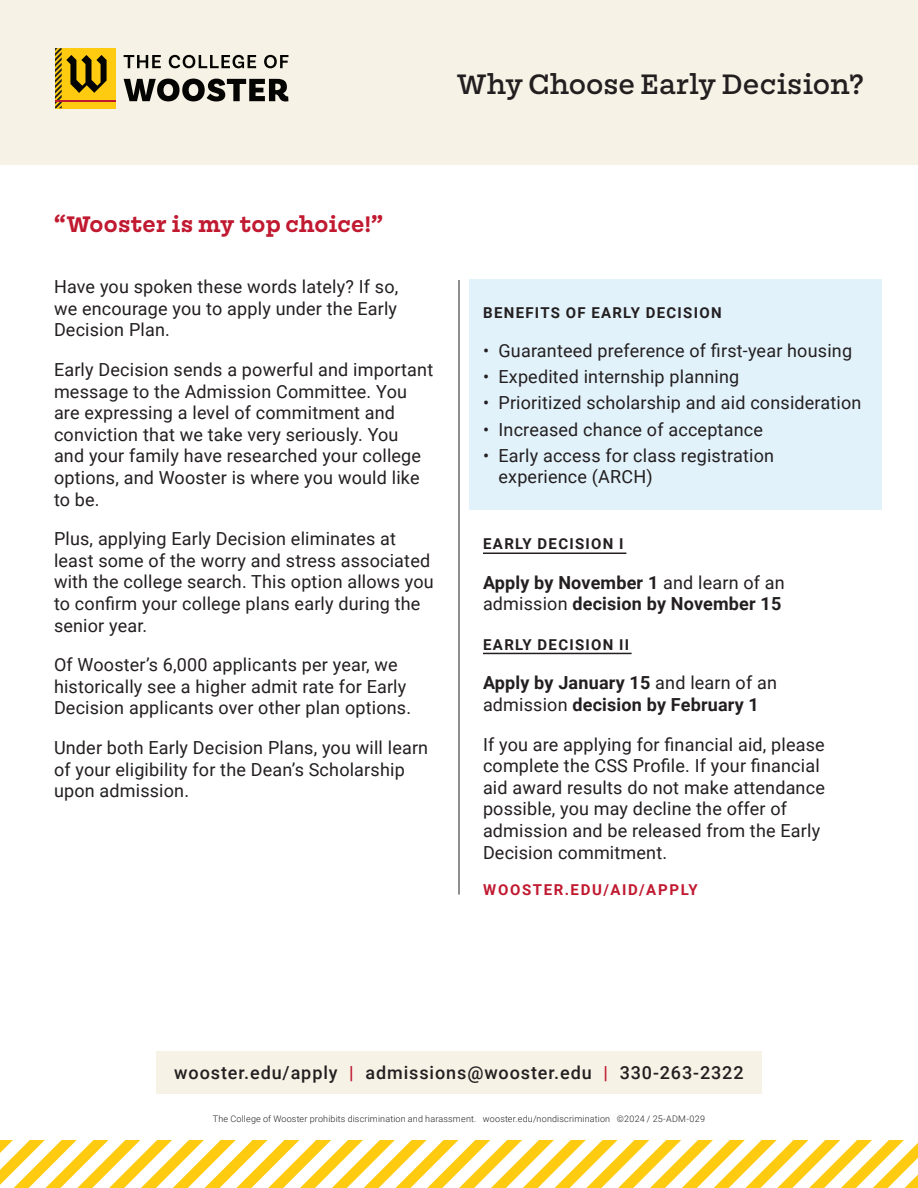
<style>
.page{position:relative;width:918px;height:1188px;background:#fff}
.page>*{position:absolute;margin:0;border:0;box-sizing:border-box;transform-origin:0 0}
.t1{font:500 30px "Mortise";letter-spacing:.01em;color:#231f20}
.t2{font:700 24px "Mortise";letter-spacing:.025em;color:#c01930}
.t3{font:18px/21.6px "Roboto";letter-spacing:.01em;color:#231f20}
.t4{font:700 18px/21.6px "Roboto";letter-spacing:.01em;color:#231f20}
.t5{font:500 18px "Roboto";letter-spacing:.05em;color:#231f20}
.t6{font:700 15px "Roboto";letter-spacing:.085em;color:#231f20}
.t7{font:700 15px "Roboto";letter-spacing:.11em;color:#c01930}
.t8{font:300 9px "Roboto";letter-spacing:.02em;color:#231f20}
.s1{font-weight:400}
.s2{color:#c01930}
</style>
<div class="page">
<div style="left:156px;top:1051px;width:606px;height:43px;background:#f7f2e6"></div>
<div style="left:0;top:0;width:918px;height:165px;background:#f7f2e6"></div>
<div style="left:55px;top:48px;width:60px;height:60px;background:#fecb10"></div>
<svg style="left:55px;top:48px;width:52px;height:60px"></svg>
<hr style="left:55px;top:100px;width:60px;height:2px;background:#c01930">
<svg style="left:124px;top:55px;width:37px;height:13px"></svg>
<svg style="left:169px;top:55px;width:87px;height:13px"></svg>
<svg style="left:264px;top:55px;width:24px;height:13px"></svg>
<svg style="left:124px;top:79px;width:164px;height:22px"></svg>
<hr style="left:459px;top:280px;width:1px;height:615px;background:#231f20">
<svg style="left:0;top:1141px;width:918px;height:47px"></svg>
<div style="left:470px;top:280px;width:412px;height:230px;background:#e2f2fb"></div>
<hr style="left:483px;top:653px;width:149px;height:1px;background:#231f20">
<hr style="left:483px;top:553px;width:143px;height:1px;background:#231f20">
<p class="t1" style="left:457px;top:69px;width:408px">Why Choose Early Decision?</p>
<p class="t2" style="left:54px;top:211px;width:330px">“Wooster is my top choice!”</p>
<p class="t3" style="left:54px;top:275px;width:346px;text-align:justify">Have you spoken these words lately? If so, we encourage you to apply under the Early Decision Plan.</p>
<p class="t3" style="left:54px;top:358px;width:381px">Early Decision sends a powerful and important message to the Admission Committee. You are expressing a level of commitment and conviction that we take very seriously. You and your family have researched your college options, and Wooster is where you would like to be.</p>
<p class="t3" style="left:54px;top:527px;width:381px">Plus, applying Early Decision eliminates at least some of the worry and stress associated with the college search. This option allows you to confirm your college plans early during the senior year.</p>
<p class="t3" style="left:54px;top:653px;width:359px">Of Wooster’s 6,000 applicants per year, we historically see a higher admit rate for Early<br>Decision applicants over other plan options.</p>
<p class="t3" style="left:54px;top:736px;width:376px">Under both Early Decision Plans, you will learn of your eligibility for the Dean’s Scholarship upon admission.</p>
<p class="t6" style="left:483px;top:302px;width:240px">BENEFITS OF EARLY DECISION</p>
<p class="t3" style="left:483px;top:339px;width:371px">• Guaranteed preference of first-year housing</p>
<p class="t3" style="left:483px;top:366px;width:258px">• Expedited internship planning</p>
<p class="t3" style="left:483px;top:392px;width:380px">• Prioritized scholarship and aid consideration</p>
<p class="t3" style="left:483px;top:418px;width:281px">• Increased chance of acceptance</p>
<p class="t3" style="left:499px;top:444px;width:277px;text-indent:-16px">• Early access for class registration experience (ARCH)</p>
<p class="t6" style="left:483px;top:533px;width:142px">EARLY DECISION I</p>
<p class="t4" style="left:483px;top:571px;width:303px">Apply by November 1 <span class="s1">and learn of an admission</span> decision by November 15</p>
<p class="t6" style="left:483px;top:634px;width:147px">EARLY DECISION II</p>
<p class="t4" style="left:483px;top:672px;width:296px">Apply by January 15 <span class="s1">and learn of an admission</span> decision by February 1</p>
<p class="t3" style="left:483px;top:733px;width:343px">If you are applying for financial aid, please complete the CSS Profile. If your financial aid award results do not make attendance possible, you may decline the offer of admission and be released from the Early Decision commitment.</p>
<p class="t7" style="left:483px;top:879px;width:216px">WOOSTER.EDU/AID/APPLY</p>
<p class="t5" style="left:174px;top:1060px;width:571px">wooster.edu/apply <span class="s2">|</span> admissions@wooster.edu <span class="s2">|</span> 330-263-2322</p>
<p class="t8" style="left:213px;top:1112px;width:494px">The College of Wooster prohibits discrimination and harassment. wooster.edu/nondiscrimination ©2024 / 25-ADM-029</p>
</div>
